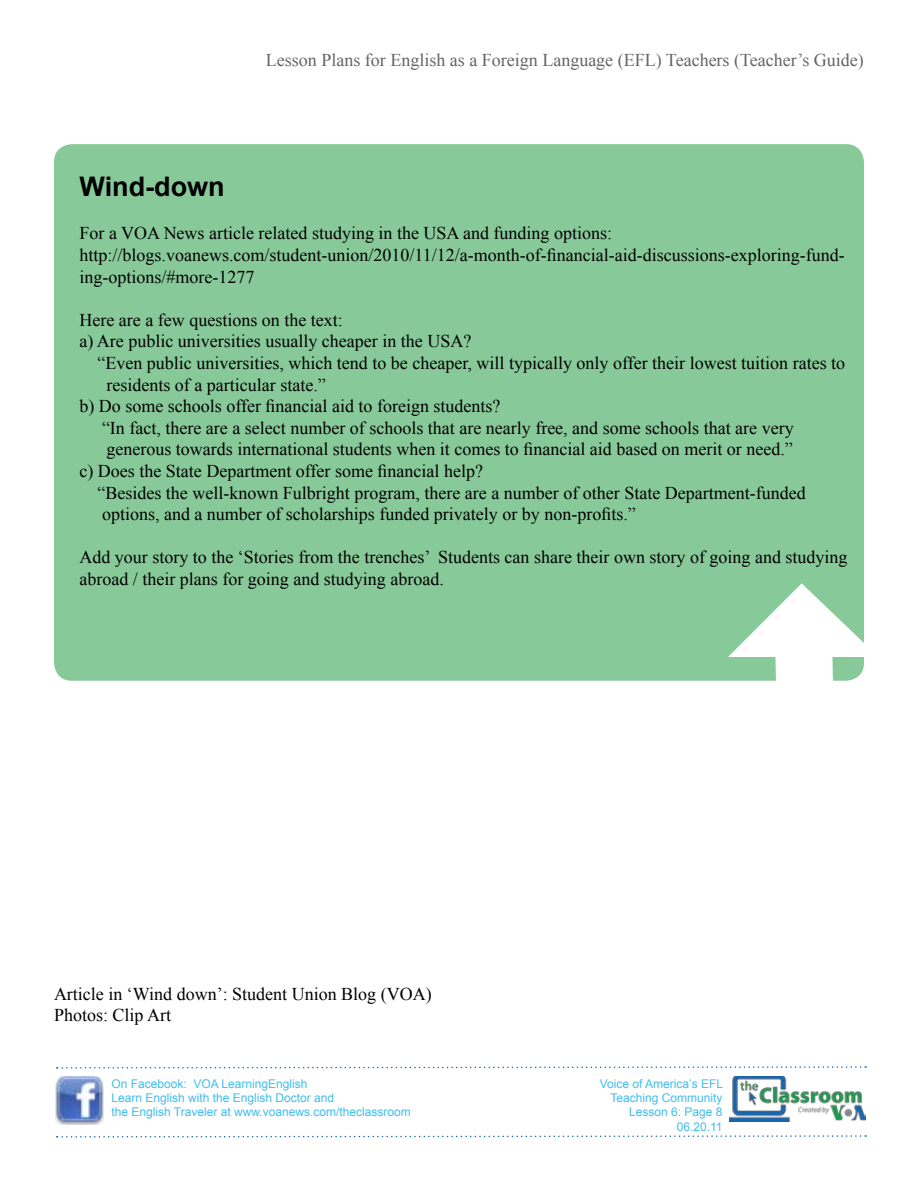
<style>
.page{position:relative;width:918px;height:1188px;background:#fff}
.page>*{position:absolute;margin:0;border:0;box-sizing:border-box;transform-origin:0 0}
.t1{font:700 27px "Arial";color:#000}
.t2{font:18px/21.6px "Times New Roman";color:#000}
.t3{font:18px "Times New Roman";color:#636467}
.t4{font:12px/14.4px "Arial";color:#42bdee;text-align:right}
</style>
<div class="page">
<img style="left:729px;top:1076px;width:137px;height:46px">
<svg style="left:57px;top:1066px;width:809px;height:3px"></svg>
<img style="left:56px;top:1076px;width:48px;height:48px">
<svg style="left:57px;top:1135px;width:809px;height:3px"></svg>
<div style="left:54px;top:144px;width:810px;height:537px;background:#88c999;border-radius:18px"></div>
<svg style="left:728px;top:583px;width:136px;height:98px"></svg>
<p class="t3" style="left:266px;top:48px;width:600px">Lesson Plans for English as a Foreign Language (EFL) Teachers (Teacher’s Guide)</p>
<h1 class="t1" style="left:80px;top:169px;width:147px">Wind-down</h1>
<p class="t2" style="left:80px;top:222px;width:767px">For a VOA News article related studying in the USA and funding options: http://blogs.voanews.com/student-union/2010/11/12/a-month-of-financial-aid-discussions-exploring-fund&shy;ing-options/#more-1277</p>
<p class="t2" style="left:80px;top:309px;width:265px">Here are a few questions on the text:</p>
<p class="t2" style="left:80px;top:330px;width:393px">a) Are public universities usually cheaper in the USA?</p>
<p class="t2" style="left:98px;top:352px;width:749px">“Even public universities, which tend to be cheaper, will typically only offer their lowest tuition rates to</p>
<p class="t2" style="left:106px;top:374px;width:221px">residents of a particular state.”</p>
<p class="t2" style="left:80px;top:395px;width:423px">b) Do some schools offer financial aid to foreign students?</p>
<p class="t2" style="left:102px;top:417px;width:693px">“In fact, there are a select number of schools that are nearly free, and some schools that are very</p>
<p class="t2" style="left:106px;top:438px;width:688px">generous towards international students when it comes to financial aid based on merit or need.”</p>
<p class="t2" style="left:80px;top:460px;width:405px">c) Does the State Department offer some financial help?</p>
<p class="t2" style="left:98px;top:482px;width:710px">“Besides the well-known Fulbright program, there are a number of other State Department-funded</p>
<p class="t2" style="left:102px;top:503px;width:535px">options, and a number of scholarships funded privately or by non-profits.”</p>
<p class="t2" style="left:80px;top:546px;width:770px">Add your story to the ‘Stories from the trenches’ Students can share their own story of going and studying abroad / their plans for going and studying abroad.</p>
<p class="t2" style="left:54px;top:982px;width:379px">Article in ‘Wind down’: Student Union Blog (VOA)<br>Photos: Clip Art</p>
<p class="t4" style="left:111px;top:1076px;width:301px;text-align:left">On Facebook: VOA LearningEnglish<br>Learn English with the English Doctor and<br>the English Traveler at www.voanews.com/theclassroom</p>
<p class="t4" style="left:600px;top:1076px;width:125px">Voice of America’s EFL<br>Teaching Community<br>Lesson 6: Page 8<br>06.20.11</p>
</div>
